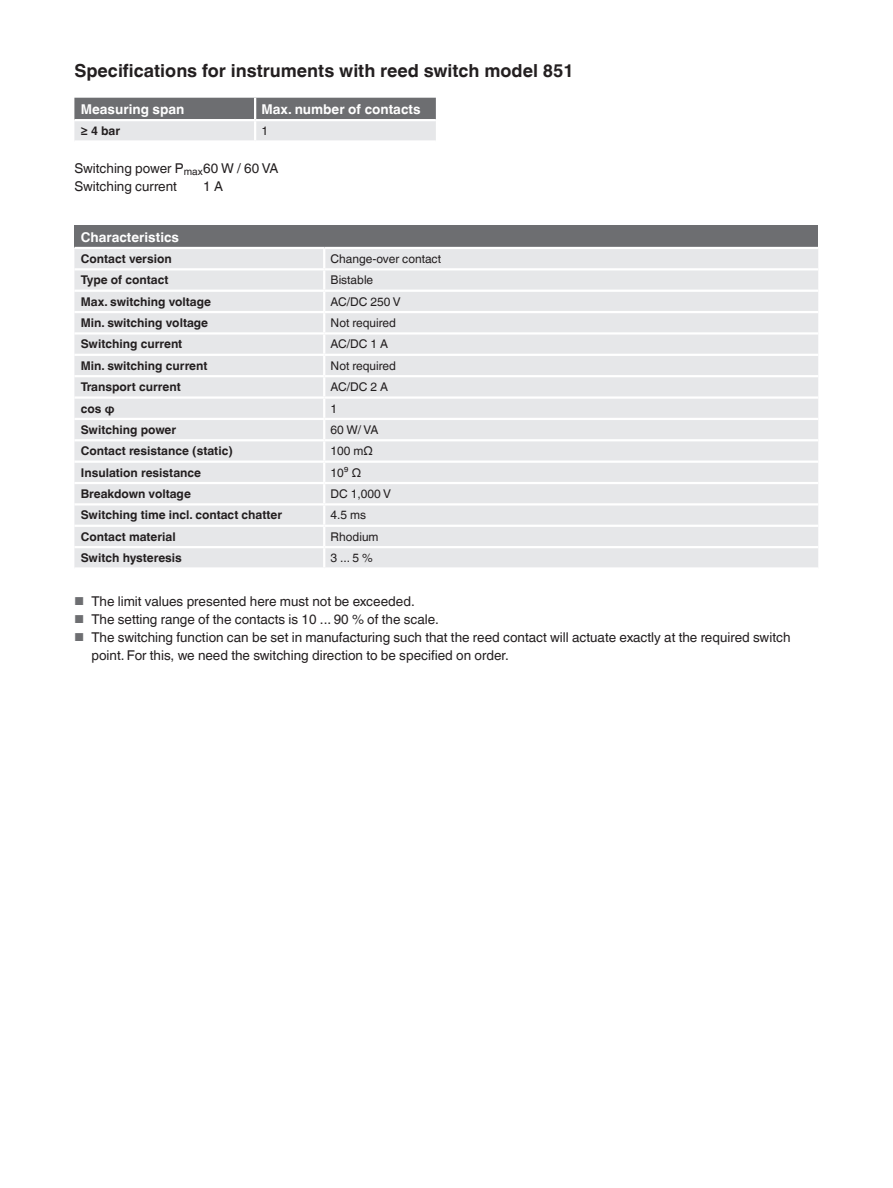
<style>
.page{position:relative;width:893px;height:1188px;background:#fff}
.page>*{position:absolute;margin:0;border:0;box-sizing:border-box;transform-origin:0 0}
.t1{font:700 18px "Helvetica World";color:#231f20}
.t2{font:13.5px/18.1px "Helvetica World";color:#231f20}
.t3{font:700 13.5px "Helvetica World";color:#fff}
.t4{font:700 12px "Helvetica World";color:#231f20}
.t5{font:12px "Helvetica World";color:#231f20}
.s1{font-size:11.55px;color:#6d6e71}
</style>
<div class="page">
<svg style="left:74px;top:98px;width:362px;height:42px;background:#a7a8aa"></svg>
<hr style="left:74px;top:119px;width:181px;height:2px;background:#fff">
<hr style="left:255px;top:119px;width:181px;height:2px;background:#fff">
<div style="left:74px;top:226px;width:744px;height:22px;background:#6d6e71"></div>
<svg style="left:74px;top:249px;width:744px;height:318px;background:#e7e7e9"></svg>
<svg style="left:323px;top:249px;width:2px;height:19px"></svg>
<hr style="left:74px;top:268px;width:250px;height:2px;background:#fff">
<hr style="left:324px;top:268px;width:494px;height:2px;background:#fff">
<hr style="left:323px;top:270px;width:2px;height:20px;background:#fff">
<hr style="left:74px;top:247px;width:250px;height:2px;background:#fff">
<hr style="left:324px;top:247px;width:494px;height:2px;background:#fff">
<hr style="left:74px;top:290px;width:250px;height:2px;background:#fff">
<hr style="left:324px;top:290px;width:494px;height:2px;background:#fff">
<hr style="left:74px;top:311px;width:250px;height:2px;background:#fff">
<hr style="left:324px;top:311px;width:494px;height:2px;background:#fff">
<hr style="left:74px;top:332px;width:250px;height:3px;background:#fff">
<hr style="left:324px;top:332px;width:494px;height:3px;background:#fff">
<hr style="left:74px;top:354px;width:250px;height:2px;background:#fff">
<hr style="left:324px;top:354px;width:494px;height:2px;background:#fff">
<hr style="left:74px;top:375px;width:250px;height:2px;background:#fff">
<hr style="left:324px;top:375px;width:494px;height:2px;background:#fff">
<hr style="left:74px;top:396px;width:250px;height:3px;background:#fff">
<hr style="left:324px;top:396px;width:494px;height:3px;background:#fff">
<hr style="left:74px;top:418px;width:250px;height:2px;background:#fff">
<hr style="left:324px;top:418px;width:494px;height:2px;background:#fff">
<svg style="left:323px;top:292px;width:2px;height:147px"></svg>
<hr style="left:74px;top:439px;width:250px;height:2px;background:#fff">
<hr style="left:324px;top:439px;width:494px;height:2px;background:#fff">
<hr style="left:323px;top:441px;width:2px;height:20px;background:#fff">
<hr style="left:74px;top:461px;width:250px;height:2px;background:#fff">
<hr style="left:324px;top:461px;width:494px;height:2px;background:#fff">
<hr style="left:74px;top:482px;width:250px;height:2px;background:#fff">
<hr style="left:324px;top:482px;width:494px;height:2px;background:#fff">
<hr style="left:74px;top:503px;width:250px;height:3px;background:#fff">
<hr style="left:324px;top:503px;width:494px;height:3px;background:#fff">
<hr style="left:74px;top:525px;width:250px;height:2px;background:#fff">
<hr style="left:324px;top:525px;width:494px;height:2px;background:#fff">
<hr style="left:74px;top:546px;width:250px;height:2px;background:#fff">
<hr style="left:324px;top:546px;width:494px;height:2px;background:#fff">
<svg style="left:323px;top:463px;width:2px;height:104px"></svg>
<h1 class="t1" style="left:74px;top:60px;width:501px">Specifications for instruments with reed switch model 851</h1>
<p class="t3" style="left:81px;top:104px;width:105px">Measuring span</p>
<p class="t3" style="left:261px;top:104px;width:161px">Max. number of contacts</p>
<p class="t4" style="left:81px;top:124px;width:41px">≥ 4 bar</p>
<p class="t5" style="left:261px;top:126px;width:8px">1</p>
<p class="t2" style="left:74px;top:161px;width:206px">Switching power P<sub>max</sub>60 W / 60 VA<br>Switching current</p>
<p class="t2" style="left:203px;top:179px;width:21px">1 A</p>
<p class="t3" style="left:81px;top:232px;width:100px">Characteristics</p>
<p class="t4" style="left:81px;top:254px;width:92px">Contact version</p>
<p class="t5" style="left:331px;top:254px;width:112px">Change-over contact</p>
<p class="t4" style="left:81px;top:276px;width:89px">Type of contact</p>
<p class="t5" style="left:331px;top:276px;width:44px">Bistable</p>
<p class="t4" style="left:81px;top:297px;width:132px">Max. switching voltage</p>
<p class="t5" style="left:331px;top:297px;width:72px">AC/DC 250 V</p>
<p class="t4" style="left:81px;top:318px;width:129px">Min. switching voltage</p>
<p class="t5" style="left:331px;top:316px;width:67px">Not required</p>
<p class="t4" style="left:81px;top:340px;width:103px">Switching current</p>
<p class="t5" style="left:331px;top:340px;width:59px">AC/DC 1 A</p>
<p class="t4" style="left:81px;top:361px;width:128px">Min. switching current</p>
<p class="t5" style="left:331px;top:359px;width:67px">Not required</p>
<p class="t4" style="left:81px;top:382px;width:101px">Transport current</p>
<p class="t5" style="left:331px;top:382px;width:59px">AC/DC 2 A</p>
<p class="t4" style="left:81px;top:401px;width:35px">cos ϕ</p>
<p class="t5" style="left:331px;top:404px;width:8px">1</p>
<p class="t4" style="left:81px;top:425px;width:97px">Switching power</p>
<p class="t5" style="left:331px;top:425px;width:49px">60 W/ VA</p>
<p class="t4" style="left:81px;top:446px;width:154px">Contact resistance (static)</p>
<p class="t5" style="left:331px;top:444px;width:44px">100 mΩ</p>
<p class="t4" style="left:81px;top:468px;width:122px">Insulation resistance</p>
<p class="t5" style="left:331px;top:466px;width:32px">10⁹ Ω</p>
<p class="t4" style="left:81px;top:489px;width:112px">Breakdown voltage</p>
<p class="t5" style="left:331px;top:489px;width:62px">DC 1,000 V</p>
<p class="t4" style="left:81px;top:511px;width:203px">Switching time incl. contact chatter</p>
<p class="t5" style="left:331px;top:511px;width:37px">4.5 ms</p>
<p class="t4" style="left:81px;top:532px;width:96px">Contact material</p>
<p class="t5" style="left:331px;top:532px;width:49px">Rhodium</p>
<p class="t4" style="left:81px;top:553px;width:103px">Switch hysteresis</p>
<p class="t5" style="left:331px;top:553px;width:44px">3 ... 5 %</p>
<p class="t2" style="left:74px;top:593px;width:342px"><span class="s1">■</span> The limit values presented here must not be exceeded.</p>
<p class="t2" style="left:74px;top:611px;width:366px"><span class="s1">■</span> The setting range of the contacts is 10 ... 90 % of the scale.</p>
<p class="t2" style="left:91px;top:628px;width:701px;text-indent:-17px"><span class="s1">■</span> The switching function can be set in manufacturing such that the reed contact will actuate exactly at the required switch point. For this, we need the switching direction to be specified on order.</p>
</div>
